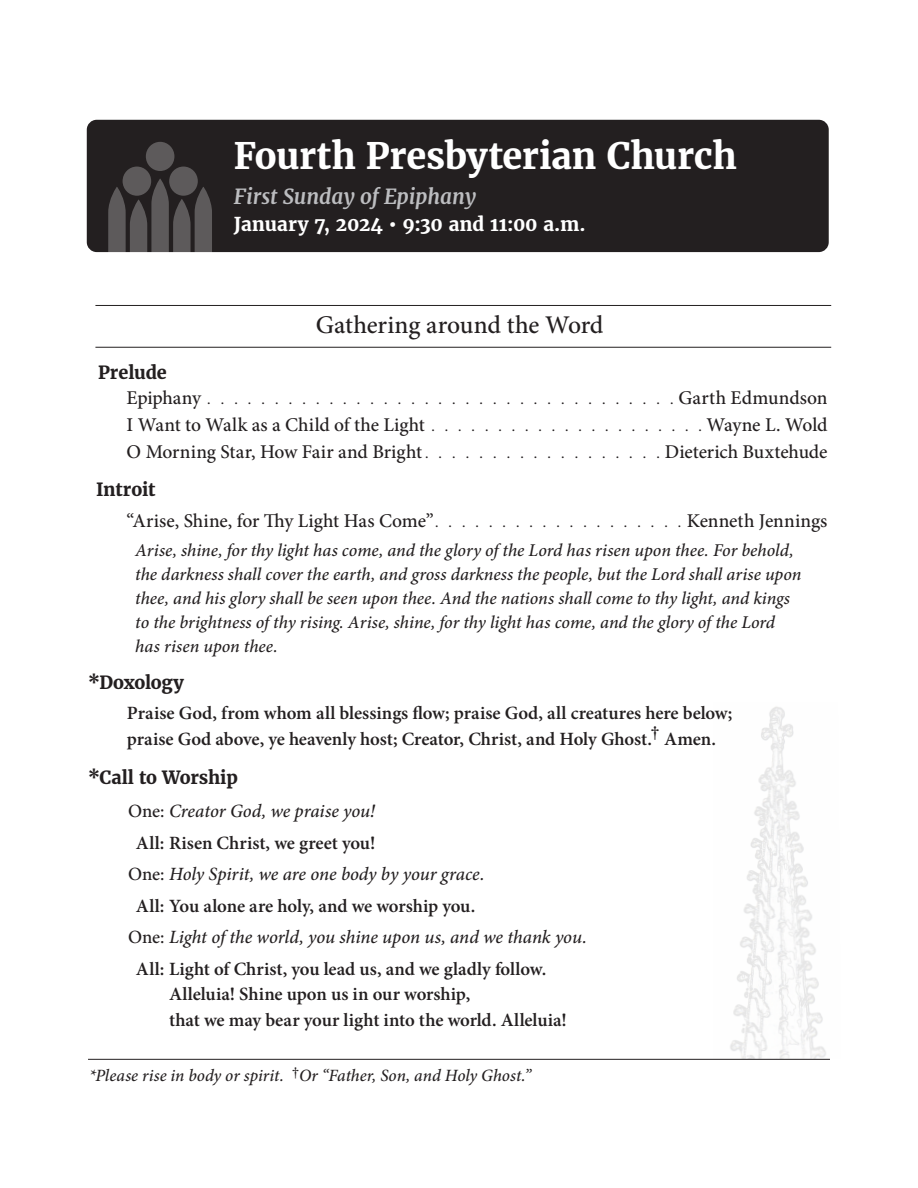
<style>
.page{position:relative;width:918px;height:1188px;background:#fff}
.page>*{position:absolute;margin:0;border:0;box-sizing:border-box;transform-origin:0 0}
.t1{font:700 36px "Merriweather";letter-spacing:-.005em;color:#fff}
.t2{font:500 25.5px "Minion Pro";color:#231f20}
.t3{font:italic 700 20.55px "Merriweather";color:#bcbdc0}
.t4{font:500 19.5px "Minion Pro";letter-spacing:-.01em;color:#231f20}
.t5{font:500 19.5px "Minion Pro";letter-spacing:-.07em;color:#231f20}
.t6{font:700 18.9px "Merriweather";color:#fff}
.t7{font:600 18.75px "Minion Pro";letter-spacing:-.005em;color:#231f20}
.t8{font:italic 500 18.75px "Minion Pro";letter-spacing:-.005em;color:#231f20}
.t9{font:italic 500 18px/24px "Minion Pro";color:#231f20}
.t10{font:700 18px "Merriweather";letter-spacing:-.01em;color:#231f20}
.t11{font:italic 500 17.25px "Minion Pro";color:#231f20}
.s1{font-size:15px}
.s2{font-style:normal}
.s3{font-size:17.1px}
</style>
<div class="page">
<img style="left:714px;top:706px;width:116px;height:353px">
<hr style="left:88px;top:1059px;width:742px;height:1px;background:#231f20">
<div style="left:87px;top:120px;width:742px;height:132px;background:#231f20;border-radius:10px"></div>
<hr style="left:95px;top:305px;width:736px;height:1px;background:#231f20">
<hr style="left:95px;top:347px;width:736px;height:1px;background:#231f20">
<div style="left:123px;top:167px;width:28px;height:29px;background:#5d5a5b;border-radius:50%"></div>
<div style="left:169px;top:167px;width:29px;height:29px;background:#5d5a5b;border-radius:50%"></div>
<div style="left:146px;top:142px;width:28px;height:29px;background:#5d5a5b;border-radius:50%"></div>
<svg style="left:108px;top:179px;width:104px;height:74px"></svg>
<p class="t1" style="left:234px;top:134px;width:504px">Fourth Presbyterian Church</p>
<p class="t3" style="left:234px;top:184px;width:244px">First Sunday of Epiphany</p>
<p class="t6" style="left:234px;top:212px;width:353px">January 7, 2024 • 9:30 and 11:00 a.m.</p>
<p class="t2" style="left:316px;top:308px;width:289px">Gathering around the Word</p>
<p class="t10" style="left:98px;top:361px;width:70px">Prelude</p>
<p class="t4" style="left:127px;top:385px;width:76px">Epiphany</p>
<p class="t4" style="left:678px;top:385px;width:151px">Garth Edmundson</p>
<p class="t5" style="left:127px;top:412px;width:702px">I Want to Walk as a Child of the Light <span class="s1">. . . . . . . . . . . . . . . . . . . . .</span> Wayne L. Wold</p>
<p class="t4" style="left:127px;top:439px;width:297px">O Morning Star, How Fair and Bright</p>
<p class="t4" style="left:665px;top:439px;width:164px">Dieterich Buxtehude</p>
<p class="t10" style="left:96px;top:478px;width:61px">Introit</p>
<p class="t4" style="left:127px;top:508px;width:309px">“Arise, Shine, for Thy Light Has Come”</p>
<p class="t4" style="left:687px;top:508px;width:142px">Kenneth Jennings</p>
<p class="t9" style="left:135px;top:538px;width:668px">Arise, shine, for thy light has come, and the glory of the Lord has risen upon thee. For behold, the darkness shall cover the earth, and gross darkness the people, but the Lord shall arise upon thee, and his glory shall be seen upon thee. And the nations shall come to thy light, and kings to the brightness of thy rising. Arise, shine, for thy light has come, and the glory of the Lord has risen upon thee.</p>
<p class="t10" style="left:88px;top:671px;width:97px">*Doxology</p>
<p class="t7" style="left:127px;top:700px;width:607px">Praise God, from whom all blessings flow; praise God, all creatures here below;</p>
<p class="t7" style="left:127px;top:726px;width:591px">praise God above, ye heavenly host; Creator, Christ, and Holy Ghost.† Amen.</p>
<p class="t10" style="left:88px;top:767px;width:151px">*Call to Worship</p>
<p class="t8" style="left:128px;top:799px;width:248px"><span class="s2">One:</span> Creator God, we praise you!</p>
<p class="t7" style="left:136px;top:830px;width:241px">All: Risen Christ, we greet you!</p>
<p class="t8" style="left:128px;top:862px;width:358px"><span class="s2">One:</span> Holy Spirit, we are one body by your grace.</p>
<p class="t7" style="left:136px;top:893px;width:341px">All: You alone are holy, and we worship you.</p>
<p class="t8" style="left:128px;top:925px;width:460px"><span class="s2">One:</span> Light of the world, you shine upon us, and we thank you.</p>
<p class="t7" style="left:136px;top:956px;width:412px">All: Light of Christ, you lead us, and we gladly follow.</p>
<p class="t7" style="left:169px;top:981px;width:303px">Alleluia! Shine upon us in our worship,</p>
<p class="t7" style="left:169px;top:1007px;width:399px">that we may bear your light into the world. Alleluia!</p>
<p class="t11" style="left:89px;top:1063px;width:444px"><span class="s3">*</span>Please rise in body or spirit. <sup>†</sup>Or “Father, Son, and Holy Ghost.”</p>
</div>
